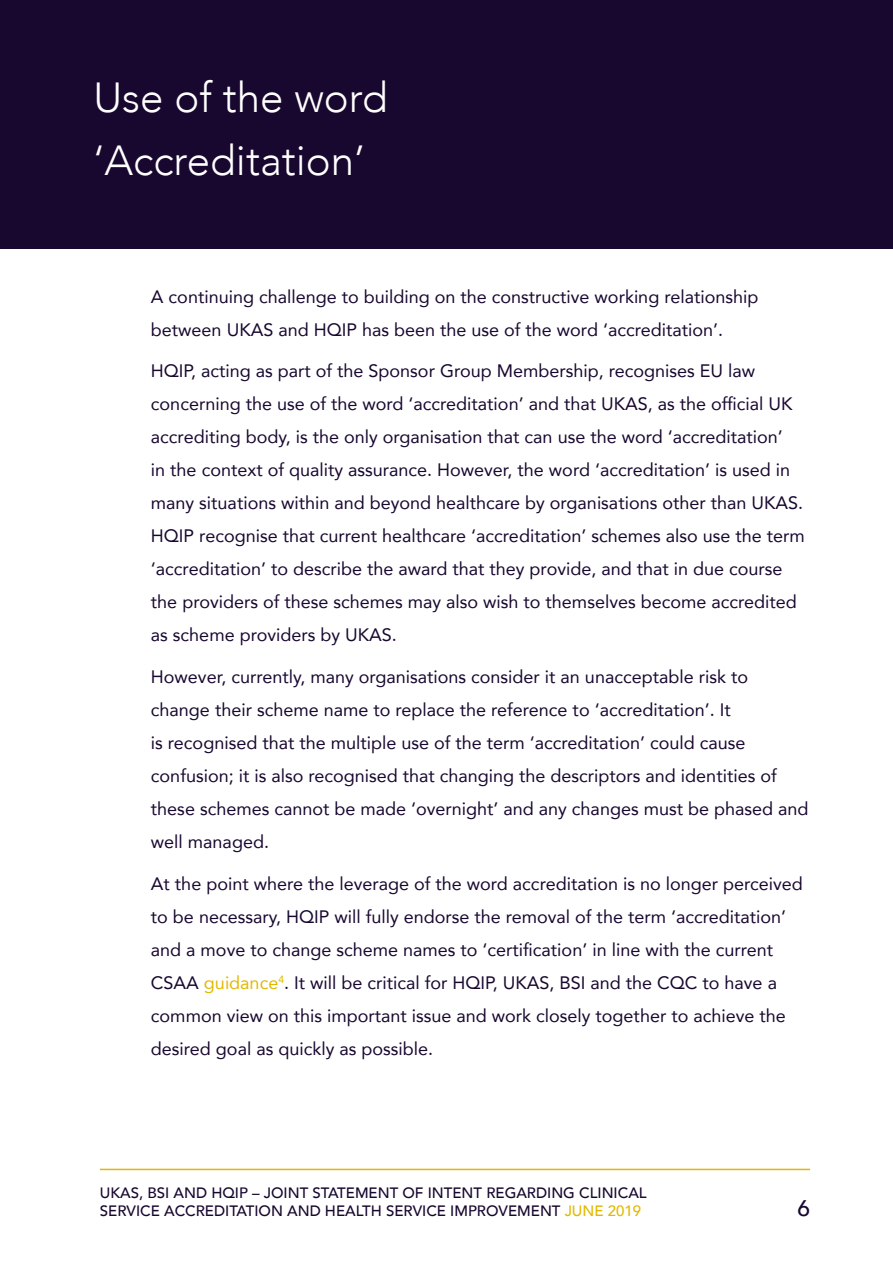
<style>
.page{position:relative;width:893px;height:1263px;background:#fff}
.page>*{position:absolute;margin:0;border:0;box-sizing:border-box;transform-origin:0 0}
.t1{font:300 42px/63px "Avenir";color:#fff}
.t2{font:500 22.5px "Avenir";color:#18072f}
.t3{font:18px/33px "Avenir";color:#18072f}
.t4{font:500 15px/18px "Avenir";color:#18072f}
.s1{color:#e2b900}
</style>
<div class="page">
<div style="left:0;top:0;width:893px;height:249px;background:#18072f"></div>
<hr style="left:100px;top:1169px;width:710px;height:1px;background:#e2b900">
<p class="t1" style="left:94px;top:66px;width:296px">Use of the word ‘Accreditation’</p>
<p class="t3" style="left:151px;top:280px;width:609px">A continuing challenge to building on the constructive working relationship between UKAS and HQIP has been the use of the word ‘accreditation’.</p>
<p class="t3" style="left:151px;top:354px;width:655px">HQIP, acting as part of the Sponsor Group Membership, recognises EU law concerning the use of the word ‘accreditation’ and that UKAS, as the official UK accrediting body, is the only organisation that can use the word ‘accreditation’<br>in the context of quality assurance. However, the word ‘accreditation’ is used in many situations within and beyond healthcare by organisations other than UKAS.<br>HQIP recognise that current healthcare ‘accreditation’ schemes also use the term ‘accreditation’ to describe the award that they provide, and that in due course the providers of these schemes may also wish to themselves become accredited as scheme providers by UKAS.</p>
<p class="t3" style="left:151px;top:660px;width:659px">However, currently, many organisations consider it an unacceptable risk to change their scheme name to replace the reference to ‘accreditation’. It<br>is recognised that the multiple use of the term ‘accreditation’ could cause confusion; it is also recognised that changing the descriptors and identities of these schemes cannot be made ‘overnight’ and any changes must be phased and well managed.</p>
<p class="t3" style="left:151px;top:866px;width:653px">At the point where the leverage of the word accreditation is no longer perceived to be necessary, HQIP will fully endorse the removal of the term ‘accreditation’ and a move to change scheme names to ‘certification’ in line with the current CSAA <span class="s1">guidance</span><sup>4</sup>. It will be critical for HQIP, UKAS, BSI and the CQC to have a common view on this important issue and work closely together to achieve the desired goal as quickly as possible.</p>
<p class="t4" style="left:100px;top:1183px;width:548px">UKAS, BSI AND HQIP – JOINT STATEMENT OF INTENT REGARDING CLINICAL<br>SERVICE ACCREDITATION AND HEALTH SERVICE IMPROVEMENT <span class="s1">JUNE 2019</span></p>
<p class="t2" style="left:797px;top:1189px;width:14px">6</p>
</div>
